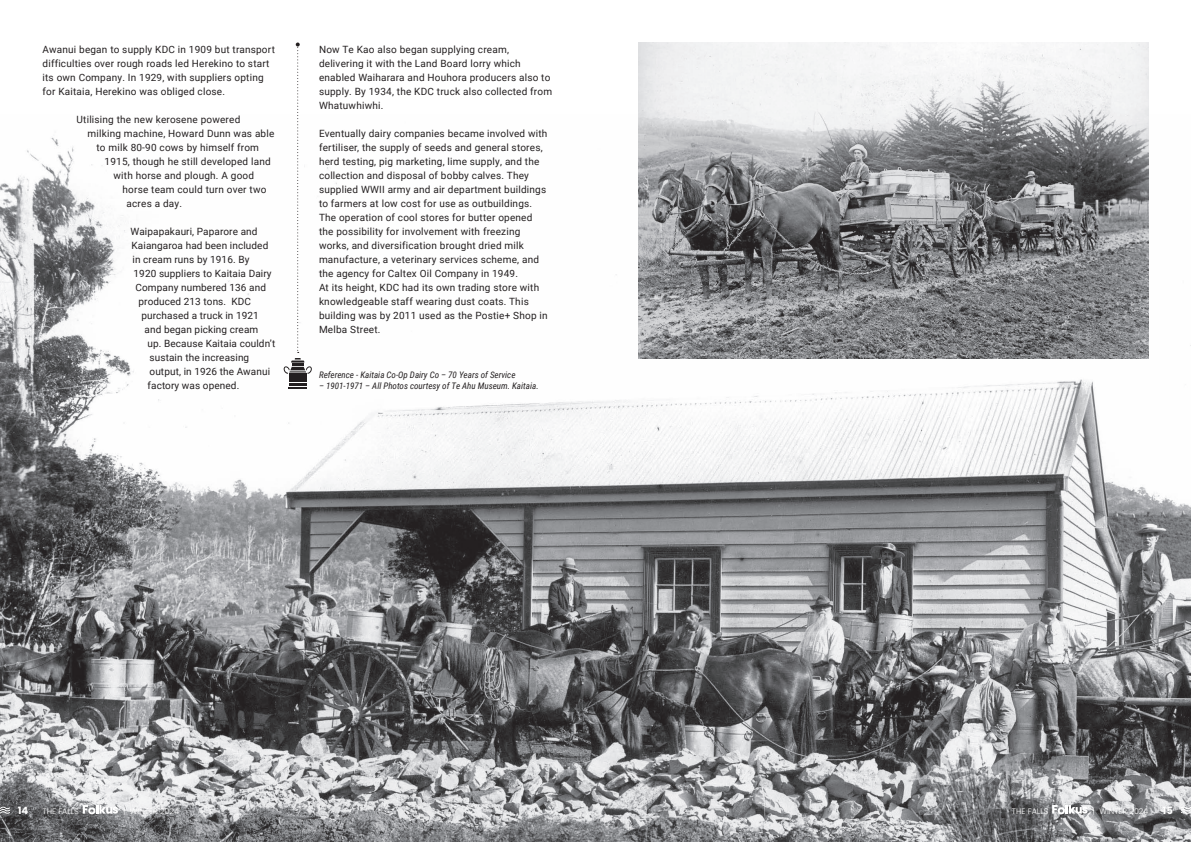
<style>
.page{position:relative;width:1191px;height:842px;background:#fff}
.page>*{position:absolute;margin:0;border:0;box-sizing:border-box;transform-origin:0 0}
.t1{font:10px/14px "Roboto";letter-spacing:.02em;color:#231f20}
.t2{font:700 10px "Poppins";color:#fff}
.t3{font:italic 9px "Roboto Condensed";color:#231f20}
.t4{font:300 8px "Poppins";color:#fff}
</style>
<div class="page">
<img style="left:0;top:115px;width:1191px;height:727px">
<img style="left:638px;top:43px;width:510px;height:315px">
<svg style="left:288px;top:387px;width:19px;height:2px"></svg>
<svg style="left:284px;top:43px;width:28px;height:331px"></svg>
<div style="left:289px;top:373px;width:17px;height:9px;background:#231f20"></div>
<hr style="left:289px;top:383px;width:17px;height:3px;background:#231f20">
<svg style="left:83px;top:805px;width:35px;height:9px"></svg>
<svg style="left:1052px;top:805px;width:35px;height:9px"></svg>
<svg style="left:0;top:806px;width:10px;height:8px"></svg>
<svg style="left:1180px;top:806px;width:11px;height:8px"></svg>
<p class="t1" style="left:43px;top:42px;width:234px">Awanui began to supply KDC in 1909 but transport difficulties over rough roads led Herekino to start its own Company. In 1929, with suppliers opting for Kaitaia, Herekino was obliged close.</p>
<p class="t1" style="left:77px;top:112px;width:165px">Utilising the new kerosene powered</p>
<p class="t1" style="left:88px;top:126px;width:188px">milking machine, Howard Dunn was able</p>
<p class="t1" style="left:97px;top:140px;width:164px">to milk 80-90 cows by himself from</p>
<p class="t1" style="left:105px;top:154px;width:168px">1915, though he still developed land</p>
<p class="t1" style="left:114px;top:168px;width:142px">with horse and plough. A good</p>
<p class="t1" style="left:123px;top:182px;width:145px">horse team could turn over two</p>
<p class="t1" style="left:127px;top:196px;width:57px">acres a day.</p>
<p class="t1" style="left:131px;top:224px;width:128px">Waipapakauri, Paparore and</p>
<p class="t1" style="left:132px;top:238px;width:138px">Kaiangaroa had been included</p>
<p class="t1" style="left:133px;top:252px;width:118px">in cream runs by 1916. By</p>
<p class="t1" style="left:134px;top:266px;width:140px">1920 suppliers to Kaitaia Dairy</p>
<p class="t1" style="left:136px;top:280px;width:132px">Company numbered 136 and</p>
<p class="t1" style="left:139px;top:294px;width:114px">produced 213 tons. KDC</p>
<p class="t1" style="left:142px;top:308px;width:119px">purchased a truck in 1921</p>
<p class="t1" style="left:145px;top:322px;width:115px">and began picking cream</p>
<p class="t1" style="left:148px;top:336px;width:129px">up. Because Kaitaia couldn’t</p>
<p class="t1" style="left:150px;top:350px;width:101px">sustain the increasing</p>
<p class="t1" style="left:150px;top:364px;width:122px">output, in 1926 the Awanui</p>
<p class="t1" style="left:148px;top:378px;width:93px">factory was opened.</p>
<p class="t1" style="left:319px;top:42px;width:235px">Now Te Kao also began supplying cream, delivering it with the Land Board lorry which enabled Waiharara and Houhora producers also to supply. By 1934, the KDC truck also collected from Whatuwhiwhi.</p>
<p class="t1" style="left:319px;top:126px;width:230px">Eventually dairy companies became involved with fertiliser, the supply of seeds and general stores, herd testing, pig marketing, lime supply, and the collection and disposal of bobby calves. They supplied WWII army and air department buildings to farmers at low cost for use as outbuildings.<br>The operation of cool stores for butter opened the possibility for involvement with freezing works, and diversification brought dried milk manufacture, a veterinary services scheme, and the agency for Caltex Oil Company in 1949.<br>At its height, KDC had its own trading store with knowledgeable staff wearing dust coats. This building was by 2011 used as the Postie+ Shop in Melba Street.</p>
<p class="t3" style="left:319px;top:369px;width:198px">Reference - Kaitaia Co-Op Dairy Co – 70 Years of Service</p>
<p class="t3" style="left:319px;top:379px;width:221px">– 1901-1971 – All Photos courtesy of Te Ahu Museum. Kaitaia.</p>
<p class="t2" style="left:18px;top:804px;width:12px">14</p>
<p class="t4" style="left:43px;top:806px;width:38px">THE FALLS</p>
<p class="t4" style="left:123px;top:806px;width:57px">| WINTER 2024</p>
<p class="t4" style="left:1012px;top:806px;width:38px">THE FALLS</p>
<p class="t4" style="left:1093px;top:806px;width:57px">| WINTER 2024</p>
<p class="t2" style="left:1162px;top:804px;width:12px">15</p>
</div>
